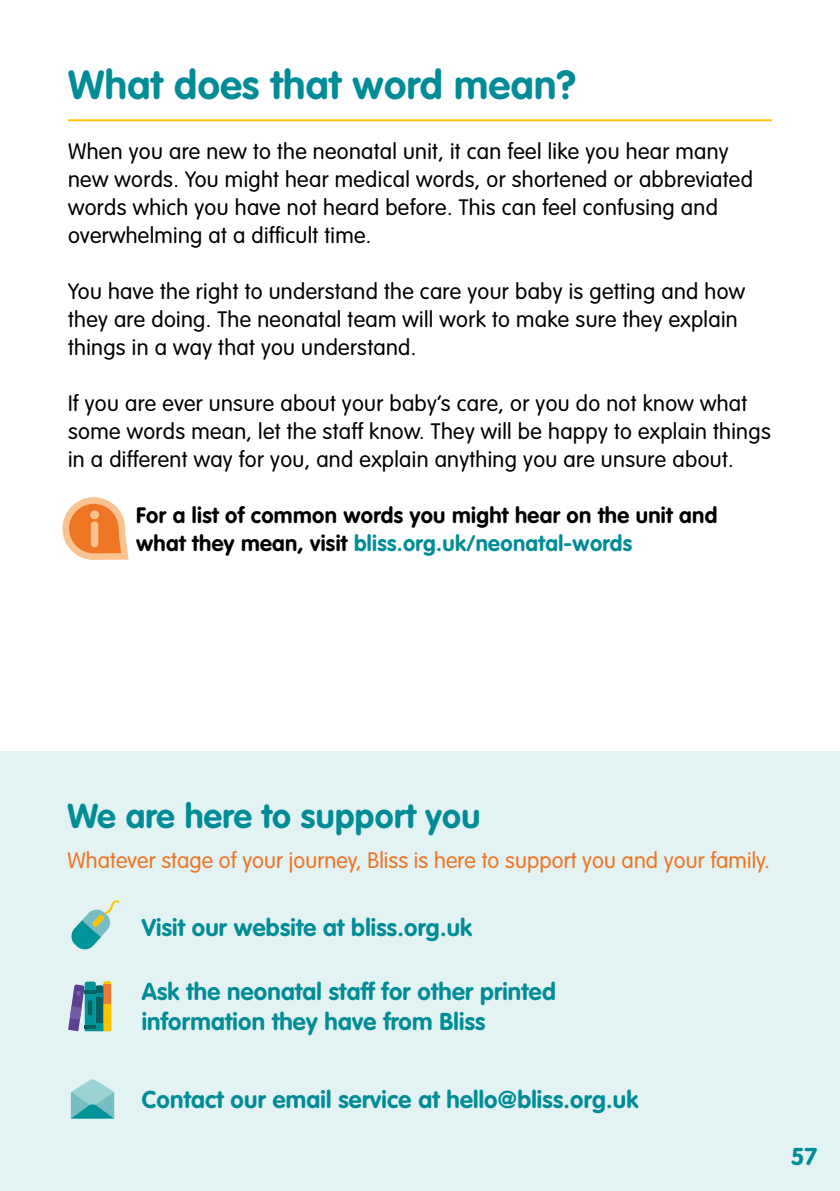
<style>
.page{position:relative;width:840px;height:1191px;background:#fff}
.page>*{position:absolute;margin:0;border:0;box-sizing:border-box;transform-origin:0 0}
.t1{font:900 47.4px "VAG Rounded Std";color:#fac392}
.t2{font:700 40px "VAG Rounded Std";letter-spacing:.01em;color:#008c96}
.t3{font:700 34px "VAG Rounded Std";letter-spacing:.01em;color:#008c96}
.t4{font:700 24px/30px "VAG Rounded Std";letter-spacing:.01em;color:#008c96}
.t5{font:300 22px/28px "VAG Rounded Std";letter-spacing:.015em;color:#000}
.t6{font:700 22px/28px "VAG Rounded Std";letter-spacing:.015em;color:#000}
.t7{font:300 22px "VAG Rounded Std";letter-spacing:.005em;color:#ee7523}
.s1{color:#008c96}
</style>
<div class="page">
<div style="left:0;top:751px;width:839px;height:440px;background:#e3f2f3"></div>
<hr style="left:68px;top:119px;width:703px;height:2px;background:#fdc500">
<svg style="left:62px;top:497px;width:67px;height:63px"></svg>
<svg style="left:68px;top:981px;width:43px;height:50px"></svg>
<hr style="left:88px;top:1000px;width:4px;height:15px;background:#036161;border-radius:2px">
<svg style="left:71px;top:900px;width:48px;height:50px"></svg>
<svg style="left:71px;top:1079px;width:43px;height:39px"></svg>
<h2 class="t2" style="left:68px;top:61px;width:509px">What does that word mean?</h2>
<p class="t5" style="left:68px;top:138px;width:686px">When you are new to the neonatal unit, it can feel like you hear many new words. You might hear medical words, or shortened or abbreviated words which you have not heard before. This can feel confusing and overwhelming at a difficult time.</p>
<p class="t5" style="left:68px;top:278px;width:678px">You have the right to understand the care your baby is getting and how they are doing. The neonatal team will work to make sure they explain things in a way that you understand.</p>
<p class="t5" style="left:68px;top:390px;width:703px">If you are ever unsure about your baby’s care, or you do not know what some words mean, let the staff know. They will be happy to explain things in a different way for you, and explain anything you are unsure about.</p>
<p class="t6" style="left:136px;top:502px;width:582px">For a list of common words you might hear on the unit and what they mean, visit <span class="s1">bliss.org.uk/neonatal-words</span></p>
<h1 class="t1" style="left:89px;top:501px;width:12px">i</h1>
<h3 class="t3" style="left:68px;top:796px;width:414px">We are here to support you</h3>
<p class="t7" style="left:67px;top:848px;width:703px">Whatever stage of your journey, Bliss is here to support you and your family.</p>
<p class="t4" style="left:142px;top:913px;width:332px">Visit our website at bliss.org.uk</p>
<p class="t4" style="left:142px;top:977px;width:415px">Ask the neonatal staff for other printed information they have from Bliss</p>
<p class="t4" style="left:142px;top:1085px;width:498px">Contact our email service at hello@bliss.org.uk</p>
<p class="t4" style="left:790px;top:1142px;width:28px">57</p>
</div>
